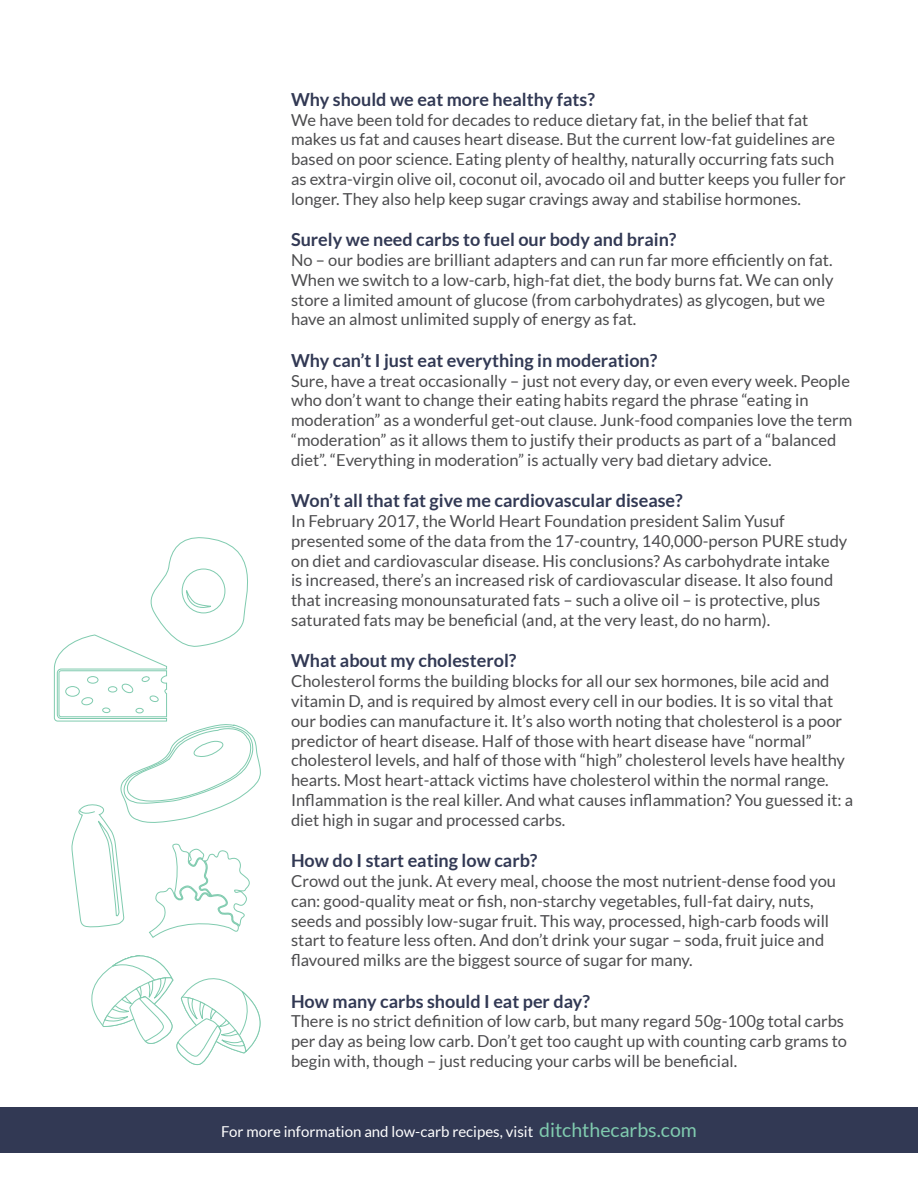
<style>
.page{position:relative;width:918px;height:1188px;background:#fff}
.page>*{position:absolute;margin:0;border:0;box-sizing:border-box;transform-origin:0 0}
.t1{font:700 18px "Lato";color:#323954}
.t2{font:16.5px/19.8px "Lato";color:#4c4c4e}
.t3{font:15px "Lato";color:#fff}
.s1{font-size:19.5px;color:#80cbaf}
</style>
<div class="page">
<svg style="left:54px;top:537px;width:207px;height:529px"></svg>
<div style="left:0;top:1108px;width:918px;height:45px;background:#323954"></div>
<p class="t1" style="left:291px;top:92px;width:305px">Why should we eat more healthy fats?</p>
<p class="t2" style="left:291px;top:111px;width:556px">We have been told for decades to reduce dietary fat, in the belief that fat makes us fat and causes heart disease. But the current low-fat guidelines are based on poor science. Eating plenty of healthy, naturally occurring fats such as extra-virgin olive oil, coconut oil, avocado oil and butter keeps you fuller for longer. They also help keep sugar cravings away and stabilise hormones.</p>
<p class="t1" style="left:291px;top:232px;width:387px">Surely we need carbs to fuel our body and brain?</p>
<p class="t2" style="left:291px;top:250px;width:544px">No – our bodies are brilliant adapters and can run far more efficiently on fat.<br>When we switch to a low-carb, high-fat diet, the body burns fat. We can only store a limited amount of glucose (from carbohydrates) as glycogen, but we have an almost unlimited supply of energy as fat.</p>
<p class="t1" style="left:291px;top:353px;width:368px">Why can’t I just eat everything in moderation?</p>
<p class="t2" style="left:291px;top:372px;width:563px">Sure, have a treat occasionally – just not every day, or even every week. People who don’t want to change their eating habits regard the phrase “eating in moderation” as a wonderful get-out clause. Junk-food companies love the term “moderation” as it allows them to justify their products as part of a “balanced diet”. “Everything in moderation” is actually very bad dietary advice.</p>
<p class="t1" style="left:291px;top:493px;width:393px">Won’t all that fat give me cardiovascular disease?</p>
<p class="t2" style="left:291px;top:512px;width:558px">In February 2017, the World Heart Foundation president Salim Yusuf presented some of the data from the 17-country, 140,000-person PURE study on diet and cardiovascular disease. His conclusions? As carbohydrate intake<br>is increased, there’s an increased risk of cardiovascular disease. It also found that increasing monounsaturated fats – such a olive oil – is protective, plus saturated fats may be beneficial (and, at the very least, do no harm).</p>
<p class="t1" style="left:291px;top:654px;width:227px">What about my cholesterol?</p>
<p class="t2" style="left:291px;top:672px;width:564px">Cholesterol forms the building blocks for all our sex hormones, bile acid and vitamin D, and is required by almost every cell in our bodies. It is so vital that our bodies can manufacture it. It’s also worth noting that cholesterol is a poor predictor of heart disease. Half of those with heart disease have “normal” cholesterol levels, and half of those with “high” cholesterol levels have healthy hearts. Most heart-attack victims have cholesterol within the normal range.<br>Inflammation is the real killer. And what causes inflammation? You guessed it: a diet high in sugar and processed carbs.</p>
<p class="t1" style="left:291px;top:853px;width:248px">How do I start eating low carb?</p>
<p class="t2" style="left:291px;top:872px;width:547px">Crowd out the junk. At every meal, choose the most nutrient-dense food you can: good-quality meat or fish, non-starchy vegetables, full-fat dairy, nuts, seeds and possibly low-sugar fruit. This way, processed, high-carb foods will start to feature less often. And don’t drink your sugar – soda, fruit juice and flavoured milks are the biggest source of sugar for many.</p>
<p class="t1" style="left:291px;top:994px;width:301px">How many carbs should I eat per day?</p>
<p class="t2" style="left:291px;top:1011px;width:558px">There is no strict definition of low carb, but many regard 50g-100g total carbs per day as being low carb. Don’t get too caught up with counting carb grams to begin with, though – just reducing your carbs will be beneficial.</p>
<p class="t3" style="left:221px;top:1125px;width:477px">For more information and low-carb recipes, visit <span class="s1">ditchthecarbs.com</span></p>
</div>
